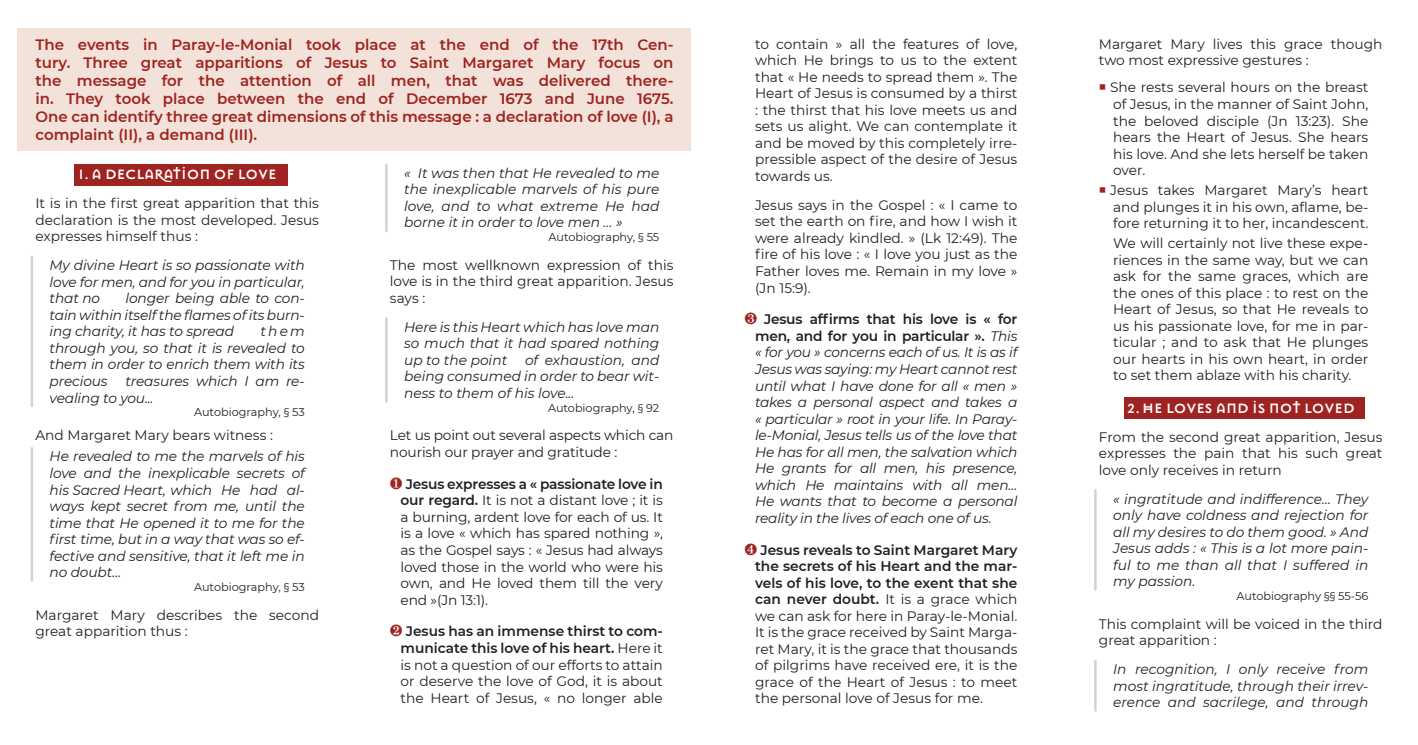
<style>
.page{position:relative;width:1418px;height:745px;background:#fff}
.page>*{position:absolute;margin:0;border:0;box-sizing:border-box;transform-origin:0 0}
.intro{font:600 15px/18px "Montserrat";color:#9f2320;text-align:justify}
.t1{font:700 15px "Mason Sans";color:#fff}
.p_puces_avec_num{font:13.75px/16.5px "Montserrat";color:#231f20;text-align:justify}
.autobio{font:italic 13.75px/16.5px "Montserrat";letter-spacing:-.01em;color:#231f20;text-align:justify}
.p_puces_avec_num-2{font:italic 13.75px/16.5px "Montserrat";letter-spacing:-.015em;color:#231f20;text-align:justify}
.p_sans_écarts_puces{font:13.75px/16.5px "Montserrat";color:#231f20;text-align:justify}
.autobio_non_solidaire{font:italic 13.75px/16.5px "Montserrat";color:#231f20;text-align:justify}
.p__sans_ecarts{font:13.75px "Montserrat";color:#231f20}
.autobio__signe{font:11.25px "Montserrat";color:#231f20}
.s1{font-weight:600}
.s2{color:#9f2320}
.s3{font-weight:600;font-style:normal}
</style>
<div class="page">
<div style="left:18px;top:28px;width:673px;height:123px;background:#f2e2d9"></div>
<div style="left:74px;top:164px;width:213px;height:22px;background:#9f2320"></div>
<hr style="left:31px;top:257px;width:2px;height:148px;background:#d1d2d4">
<hr style="left:31px;top:448px;width:2px;height:132px;background:#d1d2d4">
<hr style="left:385px;top:164px;width:2px;height:67px;background:#d1d2d4">
<hr style="left:385px;top:318px;width:2px;height:83px;background:#d1d2d4">
<div style="left:1124px;top:397px;width:241px;height:22px;background:#9f2320"></div>
<hr style="left:1094px;top:490px;width:2px;height:99px;background:#d1d2d4">
<hr style="left:1094px;top:660px;width:2px;height:50px;background:#d1d2d4">
<p class="intro" style="left:35px;top:35px;width:639px">The events in Paray-le-Monial took place at the end of the 17th Cen&shy;tury. Three great apparitions of Jesus to Saint Margaret Mary focus on the message for the attention of all men, that was delivered there&shy;in. They took place between the end of December 1673 and June 1675.<br>One can identify three great dimensions of this message : a declaration of love (I), a complaint (II), a demand (III).</p>
<p class="t1" style="left:78px;top:166px;width:200px">1.A DECLARATION OF LOVE</p>
<p class="p_puces_avec_num" style="left:35px;top:194px;width:285px">It is in the first great apparition that this declaration is the most developed. Jesus expresses himself thus :</p>
<p class="autobio" style="left:50px;top:256px;width:257px">My divine Heart is so passionate with love for men, and for you in particular, that no</p>
<p class="autobio" style="left:404px;top:164px;width:257px">« It was then that He revealed to me the inexplicable marvels of his pure love, and to what extreme He had borne it in order to love men ... »</p>
<p class="autobio__signe" style="left:548px;top:229px;width:112px">Autobiography, § 55</p>
<p class="p_puces_avec_num" style="left:390px;top:256px;width:285px">The most wellknown expression of this love is in the third great apparition. Jesus says :</p>
<p class="autobio" style="left:404px;top:318px;width:257px">Here is this Heart which has love man so much that it had spared nothing up to the point</p>
<p class="autobio" style="left:50px;top:289px;width:257px;text-indent:76px">longer being able to con&shy;tain within itself the flames of its burn&shy;ing charity, it has to spread</p>
<p class="autobio" style="left:50px;top:322px;width:257px;text-indent:211px">them through you, so that it is revealed to them in order to enrich them with its precious</p>
<p class="autobio" style="left:404px;top:351px;width:257px;text-indent:121px">of exhaustion, and being consumed in order to bear wit&shy;ness to them of his love...</p>
<p class="autobio__signe" style="left:548px;top:399px;width:113px">Autobiography, § 92</p>
<p class="p_puces_avec_num" style="left:390px;top:426px;width:285px">Let us point out several aspects which can nourish our prayer and gratitude :</p>
<p class="p_puces_avec_num" style="left:400px;top:475px;width:264px;text-indent:5px"><span class="s1">Jesus expresses a « passionate love in our regard.</span> It is not a distant love ; it is a burning, ardent love for each of us. It is a love « which has spared nothing », as the Gospel says : « Jesus had always loved those in the world who were his own, and He loved them till the very end »(Jn 13:1).</p>
<p class="p_puces_avec_num" style="left:400px;top:622px;width:264px;text-indent:-11px"><span class="s2">•</span> <span class="s1">Jesus has an immense thirst to com&shy;municate this love of his heart.</span> Here it is not a question of our efforts to attain or deserve the love of God, it is about the Heart of Jesus, « no longer able</p>
<p class="autobio" style="left:50px;top:372px;width:257px;text-indent:76px">treasures which I am re&shy;vealing to you...</p>
<p class="autobio__signe" style="left:194px;top:404px;width:112px">Autobiography, § 53</p>
<p class="p__sans_ecarts" style="left:35px;top:425px;width:239px">And Margaret Mary bears witness :</p>
<p class="autobio" style="left:50px;top:447px;width:257px">He revealed to me the marvels of his love and the inexplicable secrets of his Sacred Heart, which He had al&shy;ways kept secret from me, until the time that He opened it to me for the first time, but in a way that was so ef&shy;fective and sensitive, that it left me in no doubt…</p>
<p class="autobio__signe" style="left:194px;top:578px;width:112px">Autobiography, § 53</p>
<p class="p_puces_avec_num" style="left:35px;top:605px;width:285px">Margaret Mary describes the second great apparition thus :</p>
<p class="p_puces_avec_num" style="left:755px;top:35px;width:264px">to contain » all the features of love, which He brings to us to the extent that « He needs to spread them ». The Heart of Jesus is consumed by a thirst : the thirst that his love meets us and sets us alight. We can contemplate it and be moved by this completely irre&shy;pressible aspect of the desire of Jesus towards us.</p>
<p class="p_puces_avec_num" style="left:755px;top:196px;width:264px">Jesus says in the Gospel : « I came to set the earth on fire, and how I wish it were already kindled. » (Lk 12:49). The fire of his love : « I love you just as the Father loves me. Remain in my love » (Jn 15:9).</p>
<p class="p_puces_avec_num-2" style="left:755px;top:310px;width:264px;text-indent:9px"><span class="s3">Jesus affirms that his love is « for men, and for you in particular ».</span> This « for you » concerns each of us. It is as if Jesus was saying: my Heart cannot rest until what I have done for all « men » takes a personal aspect and takes a « particular » root in your life. In Paray&shy;le-Monial, Jesus tells us of the love that He has for all men, the salvation which He grants for all men, his presence, which He maintains with all men… He wants that to become a personal reality in the lives of each one of us.</p>
<p class="p_puces_avec_num" style="left:755px;top:540px;width:264px;text-indent:5px"><span class="s1">Jesus reveals to Saint Margaret Mary the secrets of his Heart and the mar&shy;vels of his love, to the exent that she can never doubt.</span> It is a grace which we can ask for here in Paray-le-Monial.<br>It is the grace received by Saint Marga&shy;ret Mary, it is the grace that thousands of pilgrims have received ere, it is the grace of the Heart of Jesus : to meet the personal love of Jesus for me.</p>
<p class="p_puces_avec_num" style="left:1098px;top:35px;width:285px">Margaret Mary lives this grace though two most expressive gestures :</p>
<p class="p_puces_avec_num" style="left:1110px;top:79px;width:260px">She rests several hours on the breast of Jesus, in the manner of Saint John, the beloved disciple (Jn 13:23). She hears the Heart of Jesus. She hears his love. And she lets herself be taken over.</p>
<p class="p_puces_avec_num" style="left:1110px;top:181px;width:260px">Jesus takes Margaret Mary’s heart and plunges it in his own, aflame, be&shy;fore returning it to her, incandescent.</p>
<p class="p_sans_écarts_puces" style="left:1113px;top:234px;width:257px">We will certainly not live these expe&shy;riences in the same way, but we can ask for the same graces, which are the ones of this place : to rest on the Heart of Jesus, so that He reveals to us his passionate love, for me in par&shy;ticular ; and to ask that He plunges our hearts in his own heart, in order to set them ablaze with his charity.</p>
<p class="t1" style="left:1126px;top:399px;width:229px">2.HE LOVES AND IS NOT LOVED</p>
<p class="p_puces_avec_num" style="left:1098px;top:427px;width:285px">From the second great apparition, Jesus expresses the pain that his such great love only receives in return</p>
<p class="autobio" style="left:1113px;top:489px;width:257px">« ingratitude and indifference… They only have coldness and rejection for all my desires to do them good. » And Jesus adds : « This is a lot more pain&shy;ful to me than all that I suffered in my passion.</p>
<p class="autobio__signe" style="left:1236px;top:587px;width:133px">Autobiography §§ 55-56</p>
<p class="p_puces_avec_num" style="left:1098px;top:614px;width:285px">This complaint will be voiced in the third great apparition :</p>
<p class="autobio_non_solidaire" style="left:1113px;top:660px;width:257px">In recognition, I only receive from most ingratitude, through their irrev&shy;erence and sacrilege, and through</p>
</div>
